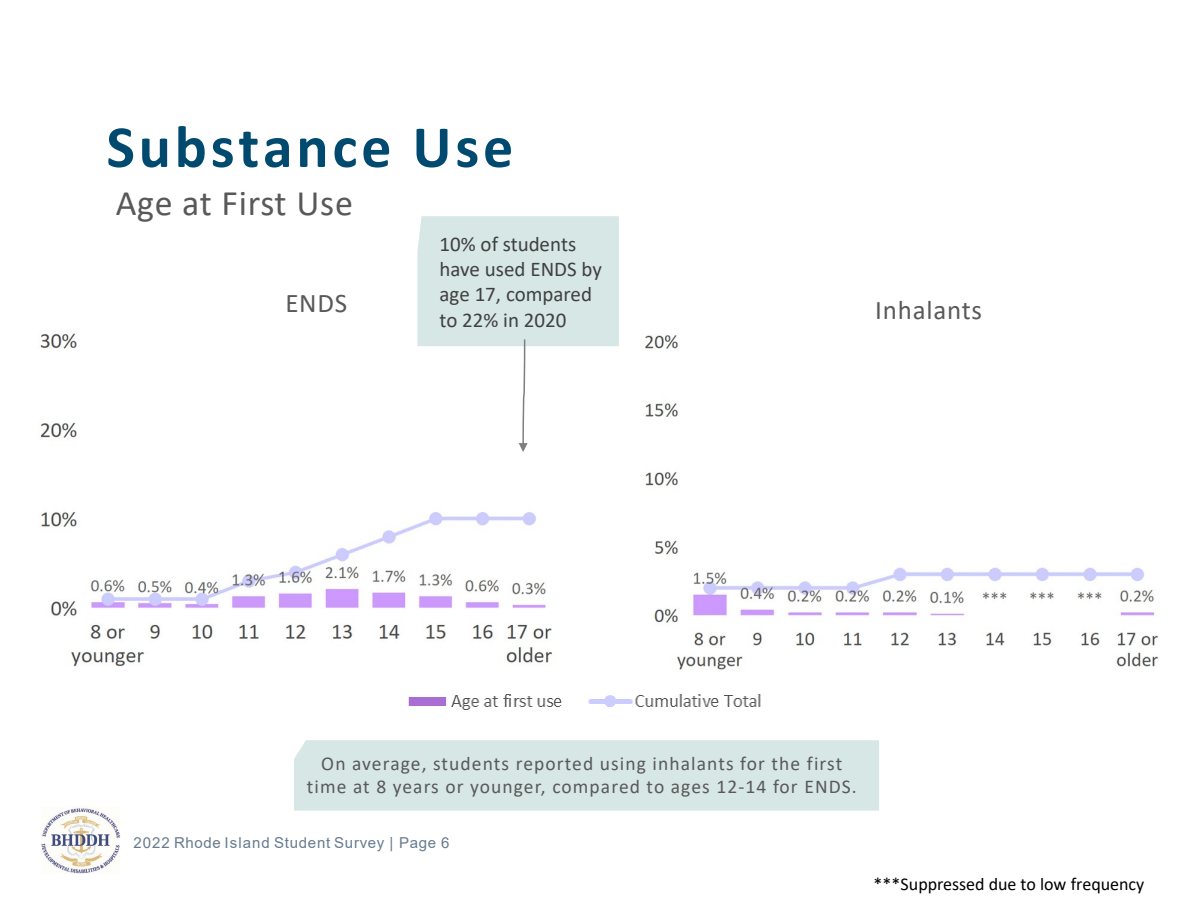
<style>
.page{position:relative;width:1200px;height:900px;background:#fff}
.page>*{position:absolute;margin:0;border:0;box-sizing:border-box;transform-origin:0 0}
.t1{font:700 60px "Calibri";letter-spacing:.065em;color:#00496f}
.t2{font:36px "Calibri";letter-spacing:.02em;color:#595959}
.t3{font:27px "Calibri";letter-spacing:.03em;color:#595959}
.t4{font:21px/25.2px "Calibri";color:#404040}
.t5{font:19.5px/23.4px "Calibri";letter-spacing:.055em;color:#595959;text-align:center}
.t6{font:18px "Calibri";color:#000}
.t7{font:15px "Arial";letter-spacing:.045em;color:#677b8e}
</style>
<div class="page">
<img style="left:644px;top:335px;width:515px;height:335px">
<img style="left:39px;top:331px;width:513px;height:336px">
<img style="left:408px;top:694px;width:353px;height:16px">
<div style="left:294px;top:740px;width:585px;height:71px;background:#d6e7e6"></div>
<svg style="left:418px;top:216px;width:201px;height:236px"></svg>
<img style="left:42px;top:807px;width:79px;height:66px">
<h2 class="t1" style="left:107px;top:105px;width:408px">Substance Use</h2>
<p class="t2" style="left:116px;top:178px;width:239px">Age at First Use</p>
<p class="t4" style="left:440px;top:231px;width:164px">10% of students have used ENDS by age 17, compared to 22% in 2020</p>
<p class="t3" style="left:285px;top:284px;width:63px">ENDS</p>
<p class="t3" style="left:875px;top:291px;width:108px">Inhalants</p>
<p class="t5" style="left:307px;top:751px;width:552px">On average, students reported using inhalants for the first time at 8 years or younger, compared to ages 12-14 for ENDS.</p>
<p class="t7" style="left:134px;top:833px;width:318px">2022 Rhode Island Student Survey | Page 6</p>
<p class="t6" style="left:874px;top:871px;width:272px">***Suppressed due to low frequency</p>
</div>
